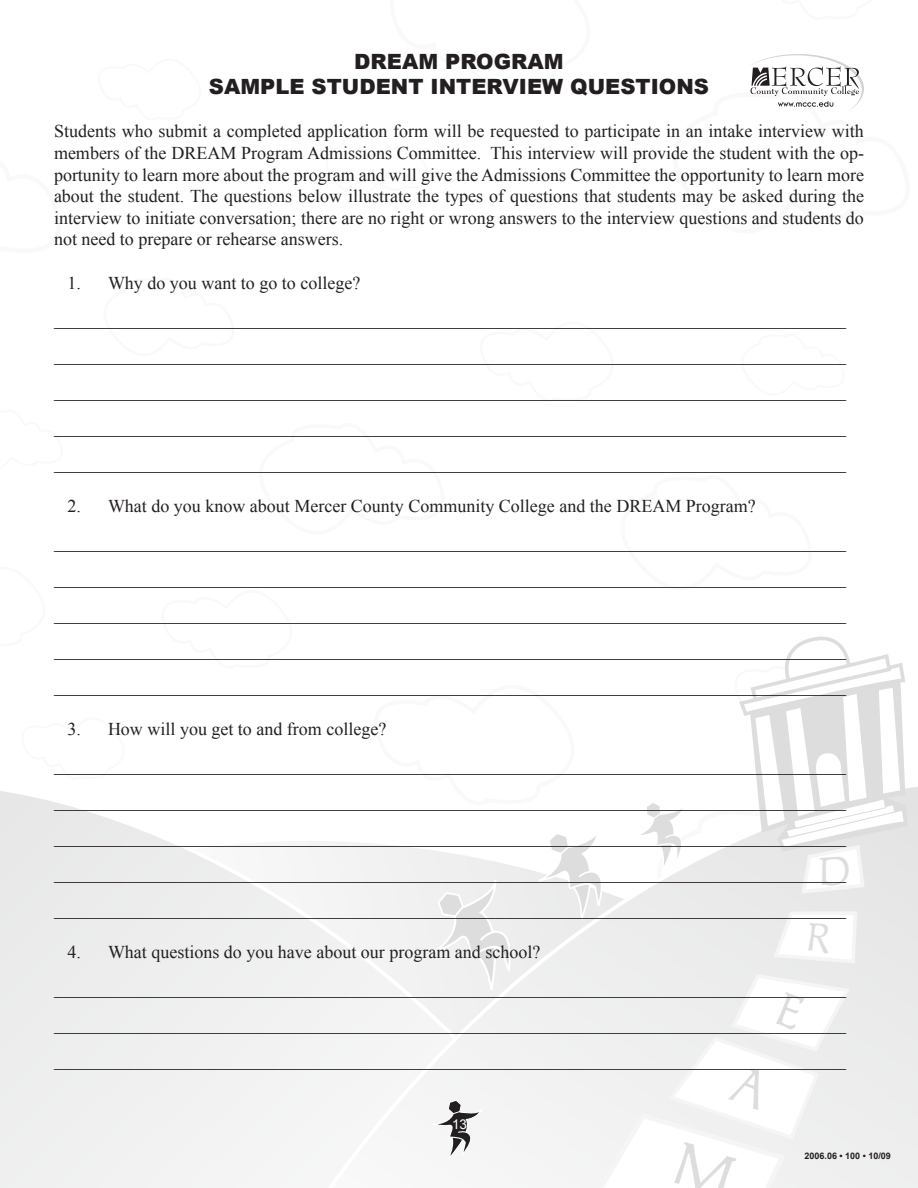
<style>
.page{position:relative;width:918px;height:1188px;background:#fff}
.page>*{position:absolute;margin:0;border:0;box-sizing:border-box;transform-origin:0 0}
.t1{font:36px "P22 Lindum";color:#231f20}
.t2{font:900 21px "Arial";color:#231f20}
.t3{font:18px/21.6px "Times New Roman";color:#231f20}
.t4{font:13.5px "Arial";color:#fff}
.t5{font:700 9px "Arial";color:#231f20}
</style>
<div class="page">
<div style="left:0;top:791px;width:145px;height:397px;background:#ededee"></div>
<svg style="left:750px;top:54px;width:114px;height:55px"></svg>
<svg style="left:145px;top:636px;width:773px;height:552px"></svg>
<p class="t2" style="left:354px;top:50px;width:211px">DREAM PROGRAM</p>
<p class="t2" style="left:209px;top:75px;width:502px">SAMPLE STUDENT INTERVIEW QUESTIONS</p>
<p class="t3" style="left:54px;top:120px;width:812px;text-align:justify">Students who submit a completed application form will be requested to participate in an intake interview with members of the DREAM Program Admissions Committee. This interview will provide the student with the op&shy;portunity to learn more about the program and will give the Admissions Committee the opportunity to learn more about the student. The questions below illustrate the types of questions that students may be asked during the interview to initiate conversation; there are no right or wrong answers to the interview questions and students do not need to prepare or rehearse answers.</p>
<p class="t3" style="left:68px;top:272px;width:294px">1. Why do you want to go to college?</p>
<p class="t3" style="left:54px;top:308px;width:793px">________________________________________________________________________________________</p>
<p class="t3" style="left:54px;top:344px;width:793px">________________________________________________________________________________________</p>
<p class="t3" style="left:54px;top:380px;width:793px">________________________________________________________________________________________</p>
<p class="t3" style="left:54px;top:416px;width:793px">________________________________________________________________________________________</p>
<p class="t3" style="left:54px;top:452px;width:793px">________________________________________________________________________________________</p>
<p class="t3" style="left:68px;top:495px;width:690px">2. What do you know about Mercer County Community College and the DREAM Program?</p>
<p class="t3" style="left:54px;top:531px;width:793px">________________________________________________________________________________________</p>
<p class="t3" style="left:54px;top:560px;width:793px;line-height:36px">________________________________________________________________________________________ ________________________________________________________________________________________</p>
<p class="t3" style="left:54px;top:639px;width:793px">________________________________________________________________________________________</p>
<p class="t3" style="left:54px;top:675px;width:793px">________________________________________________________________________________________</p>
<p class="t3" style="left:68px;top:718px;width:320px">3. How will you get to and from college?</p>
<p class="t3" style="left:54px;top:754px;width:793px">________________________________________________________________________________________</p>
<p class="t3" style="left:54px;top:783px;width:793px;line-height:36px">________________________________________________________________________________________ ________________________________________________________________________________________</p>
<p class="t3" style="left:54px;top:862px;width:793px">________________________________________________________________________________________</p>
<p class="t3" style="left:54px;top:898px;width:793px">________________________________________________________________________________________</p>
<p class="t3" style="left:68px;top:941px;width:474px">4. What questions do you have about our program and school?</p>
<p class="t3" style="left:54px;top:977px;width:793px">________________________________________________________________________________________</p>
<p class="t3" style="left:54px;top:1006px;width:793px;line-height:36px">________________________________________________________________________________________ ________________________________________________________________________________________</p>
<h1 class="t1" style="left:820px;top:851px;width:31px">D</h1>
<p class="t4" style="left:452px;top:1116px;width:17px">13</p>
<p class="t5" style="left:805px;top:1151px;width:88px">2006.06 • 100 • 10/09</p>
</div>
